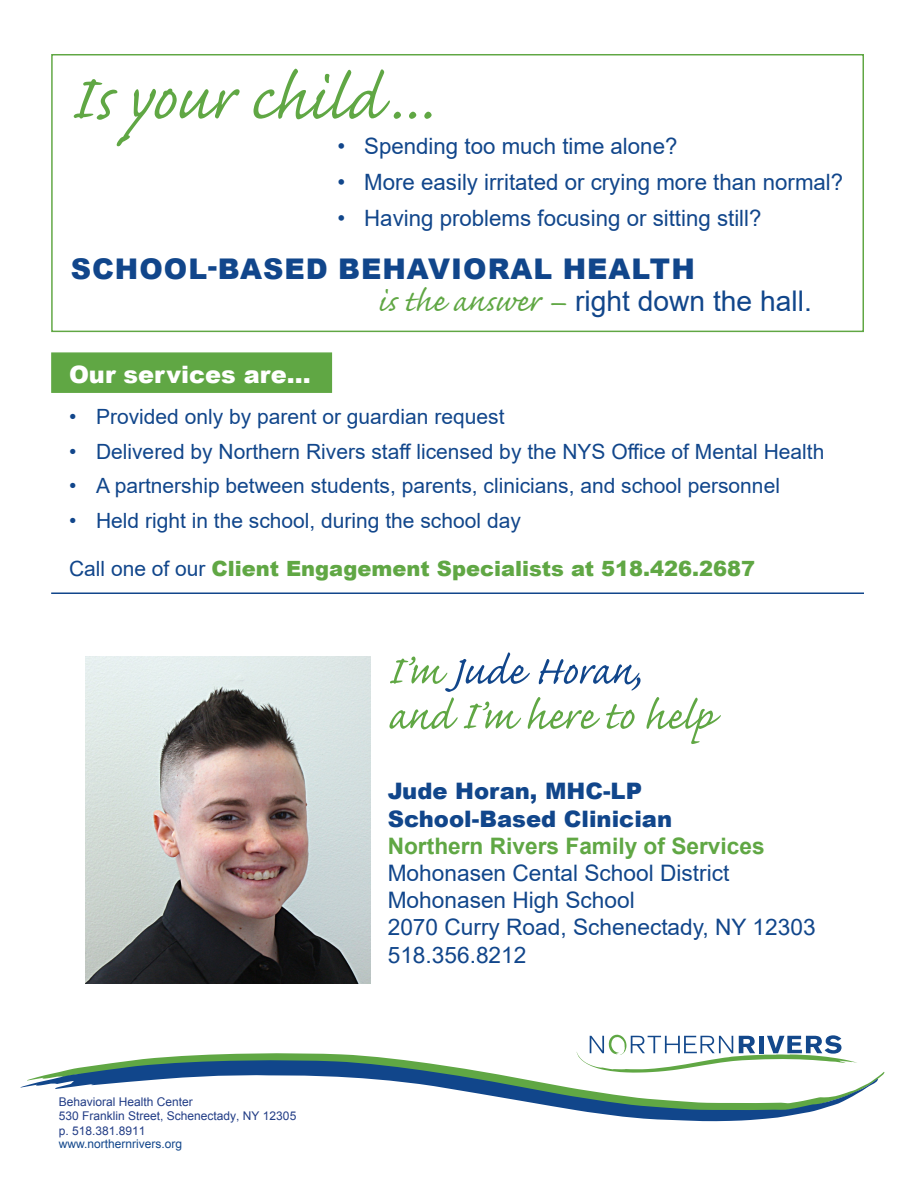
<style>
.page{position:relative;width:918px;height:1188px;background:#fff}
.page>*{position:absolute;margin:0;border:0;box-sizing:border-box;transform-origin:0 0}
.t1{font:81px "Caflisch Script MM";color:#60a744}
.name{font:51.6px/45px "Caflisch Script MM";color:#60a744}
.t2{font:900 28.5px/32.2px "Arial";letter-spacing:.035em;color:#11468b}
.t3{font:900 24px "Arial";color:#fff}
.clinician_info{font:22.65px "Arial";color:#11468b}
.clinicians_name{font:900 22.65px "Arial";color:#11468b}
.clinician_info-2{font:700 22.65px "Arial";color:#60a744}
.t4{font:22.5px "Arial";color:#11468b}
.t5{font:21px "Arial";color:#11468b}
.t6{font:900 21px "Arial";color:#60a744}
.t7{font:12px/14.4px "Arial";color:#223d86}
.t8{font:12px "Arial";color:#11468b}
.s1{font-family:"Caflisch Script MM";font-weight:400;font-size:40.5px;color:#60a744}
.s2{font-weight:400}
.s3{font-weight:400;color:#11468b}
.s4{color:#11468b}
</style>
<div class="page">
<svg style="left:145px;top:1052px;width:740px;height:27px"></svg>
<svg style="left:21px;top:1059px;width:857px;height:62px"></svg>
<svg style="left:577px;top:1035px;width:281px;height:38px"></svg>
<div style="left:51px;top:352px;width:281px;height:41px;background:#60a744;border:2px solid #60a744"></div>
<hr style="left:51px;top:592px;width:813px;height:2px;background:#11468b">
<img style="left:85px;top:657px;width:285px;height:326px">
<h1 class="t1" style="left:70px;top:57px;width:364px">Is your child ...</h1>
<p class="t4" style="left:338px;top:131px;width:341px">• Spending too much time alone?</p>
<p class="t4" style="left:338px;top:167px;width:507px">• More easily irritated or crying more than normal?</p>
<p class="t4" style="left:338px;top:203px;width:426px">• Having problems focusing or sitting still?</p>
<h3 class="t2" style="left:378px;top:252px;width:436px;text-indent:-307px">SCHOOL-BASED BEHAVIORAL HEALTH<br><span class="s1">is the answer Ð</span> <span class="s2">right down the hall.</span></h3>
<p class="t3" style="left:69px;top:357px;width:243px">Our services are…</p>
<p class="t5" style="left:69px;top:402px;width:437px">• Provided only by parent or guardian request</p>
<p class="t5" style="left:69px;top:437px;width:757px">• Delivered by Northern Rivers staff licensed by the NYS Office of Mental Health</p>
<p class="t5" style="left:69px;top:471px;width:713px">• A partnership between students, parents, clinicians, and school personnel</p>
<p class="t5" style="left:69px;top:506px;width:453px">• Held right in the school, during the school day</p>
<p class="t6" style="left:69px;top:553px;width:688px"><span class="s3">Call one of our</span> Client Engagement Specialists at 518.426.2687</p>
<p class="t7" style="left:59px;top:1094px;width:239px">Behavioral Health Center<br>530 Franklin Street, Schenectady, NY 12305 p. 518.381.8911</p>
<p class="t8" style="left:59px;top:1136px;width:125px">www.northernrivers.org</p>
<p class="name" style="left:388px;top:651px;width:327px">IÕm <span class="s4">Jude Horan, </span>and IÕm here to help</p>
<p class="clinicians_name" style="left:388px;top:775px;width:256px">Jude Horan, MHC-LP</p>
<p class="clinicians_name" style="left:388px;top:802px;width:286px">School-Based Clinician</p>
<p class="clinician_info-2" style="left:388px;top:830px;width:378px">Northern Rivers Family of Services</p>
<p class="clinician_info" style="left:388px;top:857px;width:343px">Mohonasen Cental School District</p>
<p class="clinician_info" style="left:388px;top:885px;width:249px">Mohonasen High School</p>
<p class="clinician_info" style="left:388px;top:912px;width:429px">2070 Curry Road, Schenectady, NY 12303</p>
<p class="clinician_info" style="left:388px;top:939px;width:140px">518.356.8212</p>
</div>
